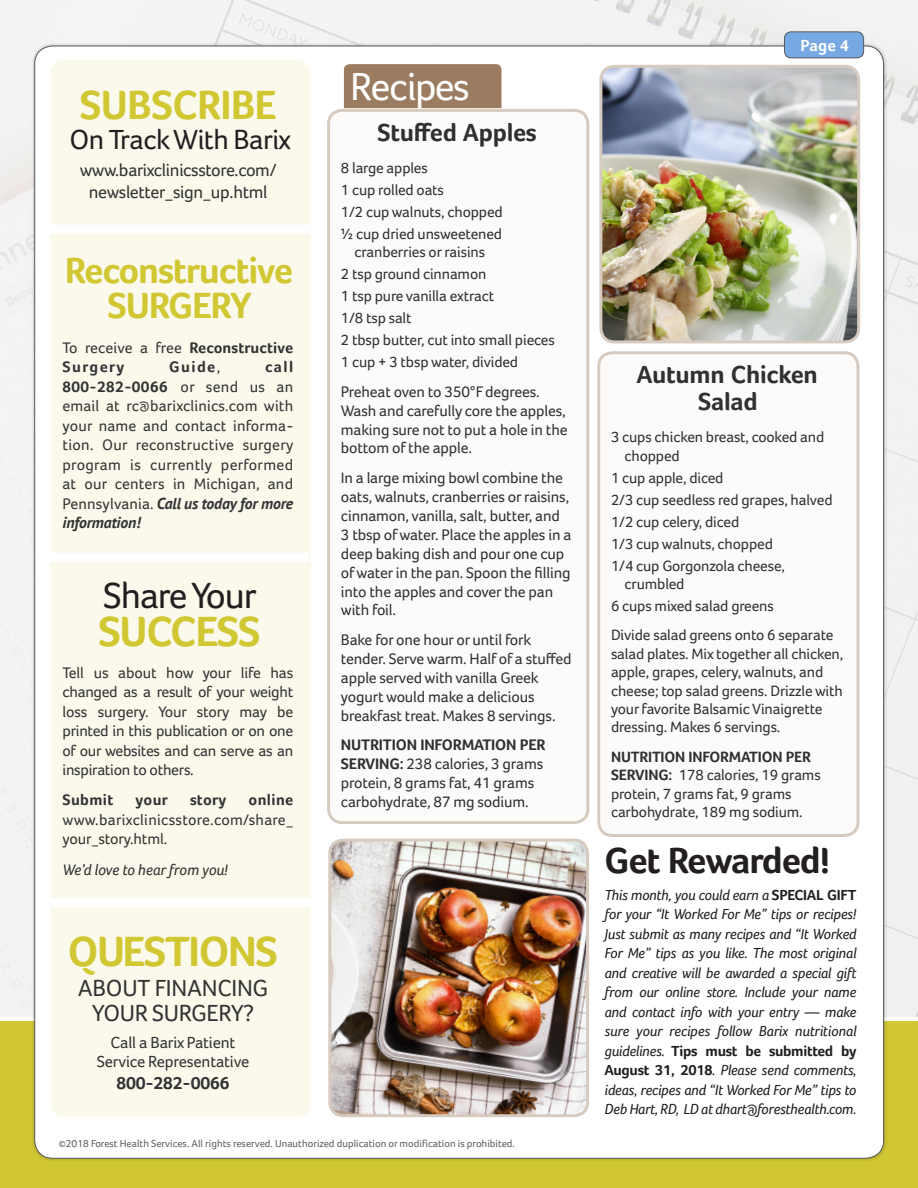
<style>
.page{position:relative;width:918px;height:1188px;background:#fff}
.page>*{position:absolute;margin:0;border:0;box-sizing:border-box;transform-origin:0 0}
.t1{font:700 43.5px "Foco";letter-spacing:-.03em;color:#d1c732}
.t2{font:700 42px "Foco";letter-spacing:-.02em;color:#d1c732}
.Headers{font:40.05px "Foco";letter-spacing:-.04em;color:#fff}
.t3{font:700 37.5px "Foco";letter-spacing:-.03em;color:#d1c732}
.Body_Text{font:700 37.5px "Foco";letter-spacing:-.03em;color:#231f20}
.t4{font:37.5px "Foco";letter-spacing:-.03em;color:#231f20}
.t5{font:28.5px "Foco";letter-spacing:-.02em;color:#231f20}
.Headers-2{font:700 25.5px/27px "Foco";letter-spacing:-.01em;color:#312f30;text-align:center}
.t6{font:24px/25.5px "Foco";letter-spacing:-.01em;color:#333;text-align:center}
.t7{font:18px/21.6px "Foco";letter-spacing:-.02em;color:#333;text-align:center}
.t8{font:700 18px "Foco";letter-spacing:-.01em;color:#333}
.t9{font:16.5px/19.8px "Foco";letter-spacing:-.01em;color:#333;text-align:center}
.Page_Numbers{font:700 16.5px "Foco";color:#fff}
.Recipe_body_text{font:15.75px/18.9px "Foco";letter-spacing:-.01em;color:#312f30}
.Body_Text-2{font:15.75px/19.5px "Foco";color:#333;text-align:justify}
.Body_Text-3{font:700 15.75px/19.5px "Foco";letter-spacing:.09em;color:#333}
.Body_Text-4{font:italic 15.75px "Foco";letter-spacing:-.015em;color:#333}
.Body_Text-5{font:700 15.75px "Foco";letter-spacing:.025em;color:#333}
.Ingredient_Text{font:15.3px/18.5px "Foco";letter-spacing:-.01em;color:#312f30}
.Recipe_body_text-2{font:15.3px/18.5px "Foco";letter-spacing:-.01em;color:#312f30}
.Body_Text-6{font:italic 15px/19.5px "Foco";letter-spacing:-.02em;color:#231f20;text-align:justify}
.t10{font:10.5px "Foco";color:#5f5f62}
.s1{font-weight:400}
.s2{font-weight:700}
.s3{font-size:13.5px}
.s4{font-family:"PT Sans";font-weight:700;font-style:italic}
.s5{font-size:9px}
.s6{font-weight:700;font-style:normal}
</style>
<div class="page">
<img style="left:0;top:0;width:918px;height:1017px">
<div style="left:0;top:1022px;width:918px;height:166px;background:#d1c732"></div>
<div style="left:35px;top:46px;width:849px;height:1112px;background:#fff;border-radius:18px"></div>
<div style="left:784px;top:32px;width:80px;height:26px;background:#76a8e3;border-radius:7px"></div>
<div style="left:784px;top:31px;width:80px;height:27px;border:1px solid #57585a;border-radius:7px"></div>
<div style="left:51px;top:60px;width:260px;height:1057px;background:#faf9eb;border-radius:14px"></div>
<div style="left:47px;top:225px;width:264px;height:9px;background:#fff"></div>
<div style="left:46px;top:553px;width:263px;height:9px;background:#fff"></div>
<div style="left:49px;top:898px;width:263px;height:9px;background:#fff"></div>
<div style="left:329px;top:110px;width:259px;height:713px;background:#fcfbfa;border-radius:14px"></div>
<div style="left:327px;top:109px;width:262px;height:715px;border:3px solid #d7cbc0;border-radius:14px"></div>
<div style="left:344px;top:64px;width:157px;height:44px;background:#9b7c60"></div>
<img style="left:603px;top:67px;width:255px;height:274px">
<div style="left:599px;top:65px;width:261px;height:278px;border:3px solid #d7cbc0;border-radius:14px"></div>
<div style="left:599px;top:353px;width:259px;height:482px;background:#fcfbfa;border-radius:14px"></div>
<div style="left:597px;top:351px;width:263px;height:486px;border:3px solid #d7cbc0;border-radius:14px"></div>
<img style="left:332px;top:841px;width:255px;height:274px">
<div style="left:328px;top:839px;width:261px;height:278px;border:3px solid #d7cbc0;border-radius:14px"></div>
<p class="t2" style="left:80px;top:80px;width:198px">SUBSCRIBE</p>
<p class="t5" style="left:70px;top:122px;width:223px">On Track With Barix</p>
<p class="t7" style="left:80px;top:159px;width:198px">www.barixclinicsstore.com/ newsletter_sign_up.html</p>
<p class="t3" style="left:65px;top:248px;width:230px">Reconstructive</p>
<p class="t3" style="left:107px;top:283px;width:146px">SURGERY</p>
<p class="Body_Text-3" style="left:63px;top:337px;width:232px"><span class="s1">To receive a free</span> Reconstructive<br>Surgery</p>
<p class="Body_Text-2" style="left:63px;top:357px;width:233px;text-indent:203px"><span class="s2">call 800-282-0066</span> or send us an email at rc<span class="s3">@</span>barixclinics.com with your name and contact informa&shy;tion. Our reconstructive surgery program is currently performed at our centers in Michigan, and Pennsylvania. <span class="s4">Call us today for more information!</span></p>
<p class="Body_Text-5" style="left:169px;top:358px;width:53px">Guide<span class="s1">,</span></p>
<p class="t4" style="left:103px;top:574px;width:155px">Share Your</p>
<p class="t1" style="left:98px;top:605px;width:164px">SUCCESS</p>
<p class="Body_Text-2" style="left:63px;top:662px;width:232px">Tell us about how your life has changed as a result of your weight loss surgery. Your story may be printed in this publication or on one of our websites and can serve as an inspiration to others.</p>
<p class="Body_Text-5" style="left:63px;top:791px;width:52px">Submit</p>
<p class="Body_Text-5" style="left:136px;top:791px;width:34px">your</p>
<p class="Body_Text-5" style="left:190px;top:791px;width:38px">story</p>
<p class="Body_Text-2" style="left:63px;top:790px;width:232px;text-indent:186px"><span class="s2">online </span>www.barixclinicsstore.com/share_ your_story.html.</p>
<p class="Body_Text-4" style="left:63px;top:860px;width:167px">We’d love to hear from you!</p>
<p class="t1" style="left:68px;top:925px;width:212px">QUESTIONS</p>
<p class="t6" style="left:78px;top:974px;width:192px">ABOUT FINANCING<br>YOUR SURGERY?</p>
<p class="t9" style="left:97px;top:1032px;width:154px">Call a Barix Patient<br>Service Representative</p>
<p class="t8" style="left:116px;top:1072px;width:115px">800-282-0066</p>
<p class="Headers" style="left:350px;top:64px;width:121px">Recipes</p>
<p class="Headers-2" style="left:377px;top:119px;width:161px">Stuffed Apples</p>
<p class="Ingredient_Text" style="left:341px;top:158px;width:88px">8 large apples</p>
<p class="Ingredient_Text" style="left:341px;top:180px;width:105px">1 cup rolled oats</p>
<p class="Ingredient_Text" style="left:341px;top:202px;width:163px">1/2 cup walnuts, chopped</p>
<p class="Ingredient_Text" style="left:341px;top:224px;width:163px;text-align:center">½ cup dried unsweetened cranberries or raisins</p>
<p class="Ingredient_Text" style="left:341px;top:265px;width:147px">2 tsp ground cinnamon</p>
<p class="Ingredient_Text" style="left:341px;top:287px;width:155px">1 tsp pure vanilla extract</p>
<p class="Ingredient_Text" style="left:341px;top:309px;width:72px">1/8 tsp salt</p>
<p class="Ingredient_Text" style="left:341px;top:331px;width:215px">2 tbsp butter, cut into small pieces</p>
<p class="Ingredient_Text" style="left:341px;top:353px;width:179px">1 cup + 3 tbsp water, divided</p>
<p class="Recipe_body_text" style="left:341px;top:382px;width:228px">Preheat oven to 350°F degrees.<br>Wash and carefully core the apples, making sure not to put a hole in the bottom of the apple.</p>
<p class="Recipe_body_text" style="left:341px;top:468px;width:232px">In a large mixing bowl combine the oats, walnuts, cranberries or raisins, cinnamon, vanilla, salt, butter, and<br>3 tbsp of water. Place the apples in a deep baking dish and pour one cup of water in the pan. Spoon the filling into the apples and cover the pan with foil.</p>
<p class="Recipe_body_text" style="left:341px;top:630px;width:232px">Bake for one hour or until fork tender. Serve warm. Half of a stuffed apple served with vanilla Greek yogurt would make a delicious breakfast treat. Makes 8 servings.</p>
<p class="Recipe_body_text" style="left:341px;top:736px;width:206px"><span class="s2">NUTRITION INFORMATION PER<br>SERVING:</span> 238 calories, 3 grams protein, 8 grams fat, 41 grams carbohydrate, 87 mg sodium.</p>
<p class="t10" style="left:59px;top:1137px;width:458px"><span class="s5">©</span>2018 Forest Health Services. All rights reserved. Unauthorized duplication or modification is prohibited.</p>
<p class="Page_Numbers" style="left:801px;top:35px;width:50px">Page 4</p>
<p class="Headers-2" style="left:637px;top:361px;width:183px">Autumn Chicken<br>Salad</p>
<p class="Ingredient_Text" style="left:625px;top:428px;width:201px;text-indent:-14px">3 cups chicken breast, cooked and chopped</p>
<p class="Ingredient_Text" style="left:611px;top:468px;width:114px">1 cup apple, diced</p>
<p class="Ingredient_Text" style="left:611px;top:490px;width:223px">2/3 cup seedless red grapes, halved</p>
<p class="Ingredient_Text" style="left:611px;top:512px;width:130px">1/2 cup celery, diced</p>
<p class="Ingredient_Text" style="left:611px;top:534px;width:163px">1/3 cup walnuts, chopped</p>
<p class="Ingredient_Text" style="left:625px;top:556px;width:162px;text-indent:-14px">1/4 cup Gorgonzola cheese, crumbled</p>
<p class="Ingredient_Text" style="left:611px;top:596px;width:164px">6 cups mixed salad greens</p>
<p class="Recipe_body_text-2" style="left:611px;top:626px;width:234px">Divide salad greens onto 6 separate salad plates. Mix together all chicken, apple, grapes, celery, walnuts, and cheese; top salad greens. Drizzle with your favorite Balsamic Vinaigrette dressing. Makes 6 servings.</p>
<p class="Recipe_body_text-2" style="left:611px;top:747px;width:211px"><span class="s2">NUTRITION INFORMATION PER<br>SERVING:</span> 178 calories, 19 grams protein, 7 grams fat, 9 grams carbohydrate, 189 mg sodium.</p>
<p class="Body_Text" style="left:605px;top:839px;width:227px">Get Rewarded!</p>
<p class="Body_Text-6" style="left:605px;top:885px;width:254px">This month, you could earn a <span class="s6">SPECIAL GIFT </span>for your “It Worked For Me” tips or recipes!<br>Just submit as many recipes and “It Worked For Me” tips as you like. The most original and creative will be awarded a special gift from our online store. Include your name and contact info with your entry — make sure your recipes follow Barix nutritional guidelines. <span class="s6">Tips must be submitted by August 31, 2018</span>. Please send comments, ideas, recipes and “It Worked For Me” tips to Deb Hart, RD, LD at dhart@foresthealth.com.</p>
</div>
